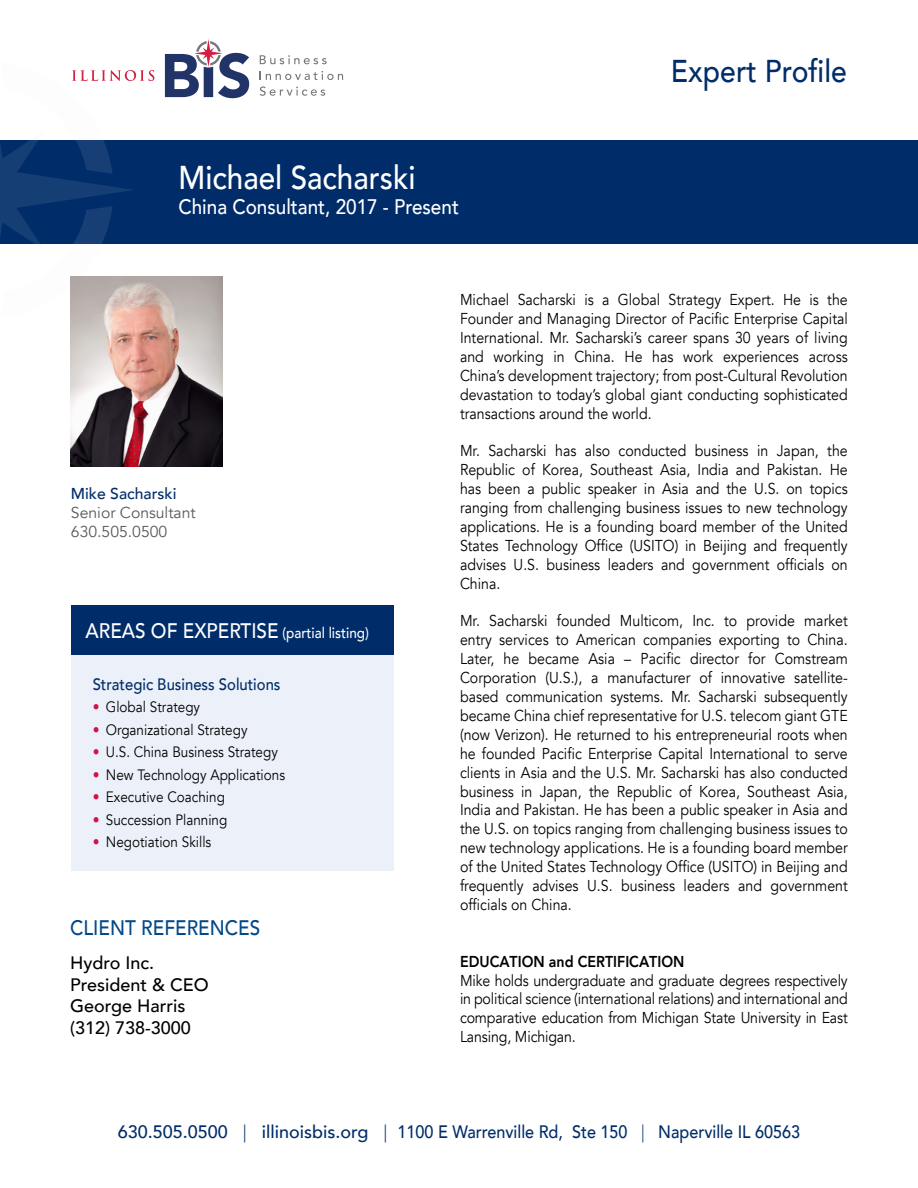
<style>
.page{position:relative;width:918px;height:1188px;background:#fff}
.page>*{position:absolute;margin:0;border:0;box-sizing:border-box;transform-origin:0 0}
.t1{font:500 33px "Avenir";color:#fff;scale:.9 1}
.t2{font:500 31.5px "Avenir";color:#002d6a;scale:.9 1}
.t3{font:500 21px "Avenir";color:#fff;scale:.9 1}
.t4{font:500 21px "Avenir";color:#004887;scale:.9 1}
.t5{font:500 18px "Avenir";color:#002d6a}
.t6{font:500 18px "Avenir";color:#000}
.t7{font:500 16.5px "Avenir";color:#002d6a;scale:.9 1}
.t8{font:15.75px/18.9px "Avenir";color:#000;text-align:justify;scale:.9 1}
.t9{font:15.75px "Avenir";color:#58595b}
.t10{font:800 15.75px "Avenir";color:#000;scale:.9 1}
.t11{font:500 15.75px "Avenir";color:#002d6a}
.t12{font:15px "Avenir";color:#000;scale:.9 1}
.s1{font-size:15px}
.s2{color:#d21242}
.s3{font-weight:300}
</style>
<div class="page">
<div style="left:71px;top:639px;width:322px;height:231px;background:#ecf0f8"></div>
<div style="left:0;top:140px;width:918px;height:104px;background:#002d6a"></div>
<svg style="left:0;top:70px;width:154px;height:174px"></svg>
<svg style="left:260px;top:55px;width:67px;height:9px"></svg>
<svg style="left:260px;top:71px;width:83px;height:9px"></svg>
<svg style="left:260px;top:86px;width:65px;height:10px"></svg>
<svg style="left:165px;top:39px;width:84px;height:59px"></svg>
<div style="left:71px;top:605px;width:322px;height:49px;background:#002d6a"></div>
<img style="left:70px;top:276px;width:152px;height:191px">
<p class="t1" style="left:178px;top:149px;width:265px">Michael Sacharski</p>
<p class="t3" style="left:178px;top:189px;width:313px">China Consultant, 2017 - Present</p>
<p class="t2" style="left:671px;top:44px;width:197px">Expert Profile</p>
<p class="t11" style="left:71px;top:480px;width:107px">Mike Sacharski</p>
<p class="t9" style="left:71px;top:503px;width:126px">Senior Consultant</p>
<p class="t9" style="left:71px;top:522px;width:98px">630.505.0500</p>
<p class="t3" style="left:86px;top:613px;width:316px">AREAS OF EXPERTISE <span class="s1">(partial listing)</span></p>
<p class="t7" style="left:93px;top:670px;width:210px">Strategic Business Solutions</p>
<p class="t12" style="left:93px;top:698px;width:121px"><span class="s2">•</span> Global Strategy</p>
<p class="t12" style="left:93px;top:721px;width:174px"><span class="s2">•</span> Organizational Strategy</p>
<p class="t12" style="left:93px;top:743px;width:207px"><span class="s2">•</span> U.S. China Business Strategy</p>
<p class="t12" style="left:93px;top:766px;width:215px"><span class="s2">•</span> New Technology Applications</p>
<p class="t12" style="left:93px;top:788px;width:148px"><span class="s2">•</span> Executive Coaching</p>
<p class="t12" style="left:93px;top:811px;width:151px"><span class="s2">•</span> Succession Planning</p>
<p class="t12" style="left:93px;top:833px;width:133px"><span class="s2">•</span> Negotiation Skills</p>
<p class="t4" style="left:70px;top:909px;width:213px">CLIENT REFERENCES</p>
<p class="t6" style="left:70px;top:947px;width:86px">Hydro Inc.</p>
<p class="t6" style="left:70px;top:969px;width:140px">President &amp; CEO</p>
<p class="t6" style="left:70px;top:990px;width:117px">George Harris</p>
<p class="t6" style="left:70px;top:1012px;width:122px">(312) 738-3000</p>
<p class="t8" style="left:460px;top:291px;width:432px">Michael Sacharski is a Global Strategy Expert. He is the Founder and Managing Director of Pacific Enterprise Capital International. Mr. Sacharski’s career spans 30 years of living and working in China. He has work experiences across China’s development trajectory; from post-Cultural Revolution devastation to today’s global giant conducting sophisticated transactions around the world.</p>
<p class="t8" style="left:460px;top:442px;width:432px">Mr. Sacharski has also conducted business in Japan, the Republic of Korea, Southeast Asia, India and Pakistan. He has been a public speaker in Asia and the U.S. on topics ranging from challenging business issues to new technology applications. He is a founding board member of the United States Technology Office (USITO) in Beijing and frequently advises U.S. business leaders and government officials on China.</p>
<p class="t8" style="left:460px;top:612px;width:432px">Mr. Sacharski founded Multicom, Inc. to provide market entry services to American companies exporting to China.<br>Later, he became Asia – Pacific director for Comstream Corporation (U.S.), a manufacturer of innovative satellite&shy;based communication systems. Mr. Sacharski subsequently became China chief representative for U.S. telecom giant GTE</p>
<p class="t8" style="left:460px;top:725px;width:432px">(now Verizon). He returned to his entrepreneurial roots when he founded Pacific Enterprise Capital International to serve clients in Asia and the U.S. Mr. Sacharski has also conducted business in Japan, the Republic of Korea, Southeast Asia, India and Pakistan. He has been a public speaker in Asia and the U.S. on topics ranging from challenging business issues to new technology applications. He is a founding board member of the United States Technology Office (USITO) in Beijing and frequently advises U.S. business leaders and government officials on China.</p>
<p class="t10" style="left:460px;top:949px;width:251px">EDUCATION and CERTIFICATION</p>
<p class="t8" style="left:460px;top:971px;width:432px">Mike holds undergraduate and graduate degrees respectively in political science (international relations) and international and comparative education from Michigan State University in East Lansing, Michigan.</p>
<p class="t5" style="left:118px;top:1116px;width:684px">630.505.0500 <span class="s3">|</span> illinoisbis.org <span class="s3">|</span> 1100 E Warrenville Rd, Ste 150 <span class="s3">|</span> Naperville IL 60563</p>
</div>
